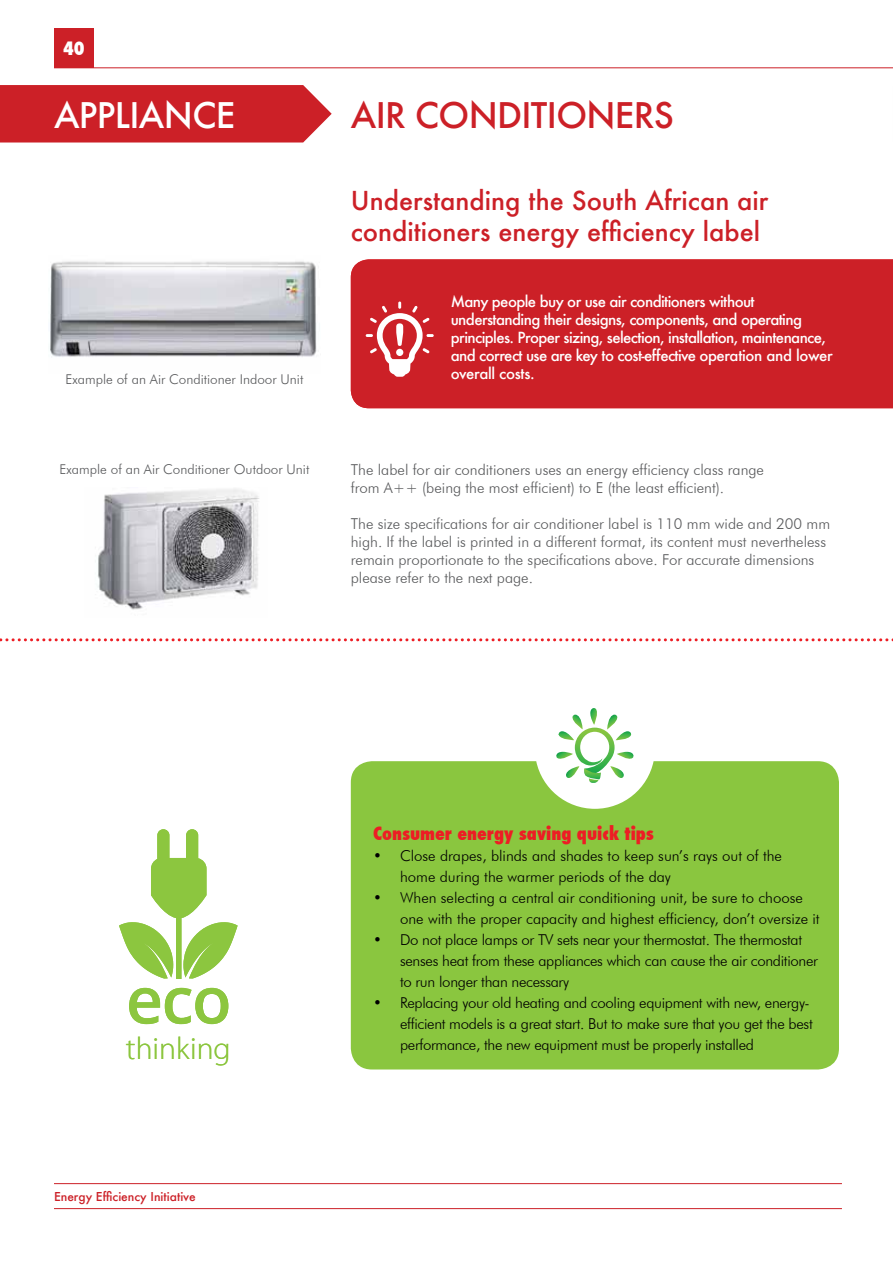
<style>
.page{position:relative;width:893px;height:1263px;background:#fff}
.page>*{position:absolute;margin:0;border:0;box-sizing:border-box;transform-origin:0 0}
.t1{font:500 34.5px "Futura";letter-spacing:-.02em;color:#cc2027}
.t2{font:500 34.5px "Futura";letter-spacing:-.02em;color:#fff}
.t3{font:300 31.5px "Myriad Pro";color:#8cc63f}
.t4{font:500 25.5px/30.6px "Futura";color:#cc2027}
.t5{font:800 condensed 18px "Futura";color:#ed1d24}
.t6{font:800 condensed 18px "Futura";color:#fff}
.t7{font:300 15px/18px "Futura BT";color:#58595b}
.t8{font:300 15px/21px "Futura BT";letter-spacing:-.02em;color:#000}
.t9{font:500 15px/18px "Futura";letter-spacing:-.04em;color:#fff}
.t10{font:300 15px/21px "Futura BT";color:#000}
.t11{font:300 13.5px "Futura BT";color:#58595b}
.t12{font:500 12px "Futura";color:#cc2027}
</style>
<div class="page">
<svg style="left:119px;top:829px;width:119px;height:150px"></svg>
<svg style="left:129px;top:988px;width:99px;height:36px"></svg>
<svg style="left:0;top:638px;width:893px;height:3px"></svg>
<div style="left:351px;top:259px;width:542px;height:149px;background:#cc2027"></div>
<svg style="left:556px;top:708px;width:78px;height:53px"></svg>
<div style="left:351px;top:761px;width:488px;height:308px;background:#8ac63f"></div>
<svg style="left:366px;top:301px;width:68px;height:76px"></svg>
<div style="left:396px;top:349px;width:7px;height:7px;background:#fff;border-radius:50%"></div>
<img style="left:50px;top:261px;width:267px;height:96px">
<img style="left:97px;top:488px;width:162px;height:122px">
<hr style="left:54px;top:1208px;width:788px;height:1px;background:#cc2027">
<hr style="left:54px;top:1183px;width:788px;height:1px;background:#cc2027">
<hr style="left:54px;top:67px;width:839px;height:1px;background:#cc2027">
<div style="left:0;top:85px;width:332px;height:57px;background:#cc2027"></div>
<div style="left:54px;top:28px;width:40px;height:40px;background:#cc2027"></div>
<p class="t6" style="left:63px;top:37px;width:23px">40</p>
<h1 class="t2" style="left:54px;top:92px;width:183px">APPLIANCE</h1>
<p class="t11" style="left:66px;top:371px;width:239px">Example of an Air Conditioner Indoor Unit</p>
<p class="t11" style="left:60px;top:461px;width:251px">Example of an Air Conditioner Outdoor Unit</p>
<h1 class="t1" style="left:351px;top:92px;width:325px">AIR CONDITIONERS</h1>
<h3 class="t4" style="left:351px;top:185px;width:419px">Understanding the South African air conditioners energy efficiency label</h3>
<p class="t9" style="left:451px;top:292px;width:383px">Many people buy or use air conditioners without understanding their designs, components, and operating principles. Proper sizing, selection, installation, maintenance, and correct use are key to cost-effective operation and lower overall costs.</p>
<p class="t7" style="left:351px;top:460px;width:415px">The label for air conditioners uses an energy efficiency class range from A++ (being the most efficient) to E (the least efficient).</p>
<p class="t7" style="left:351px;top:514px;width:481px">The size specifications for air conditioner label is 110 mm wide and 200 mm high. If the label is printed in a different format, its content must nevertheless remain proportionate to the specifications above. For accurate dimensions please refer to the next page.</p>
<h2 class="t3" style="left:126px;top:1031px;width:106px">thinking</h2>
<p class="t12" style="left:54px;top:1188px;width:143px">Energy Efficiency Initiative</p>
<p class="t5" style="left:373px;top:821px;width:282px">Consumer energy saving quick tips</p>
<p class="t10" style="left:400px;top:845px;width:384px;text-indent:-27px">• Close drapes, blinds and shades to keep sun’s rays out of the home during the warmer periods of the day</p>
<p class="t10" style="left:400px;top:887px;width:421px;text-indent:-27px">• When selecting a central air conditioning unit, be sure to choose one with the proper capacity and highest efficiency, don’t oversize it</p>
<p class="t8" style="left:400px;top:929px;width:419px;text-indent:-27px">• Do not place lamps or TV sets near your thermostat. The thermostat senses heat from these appliances which can cause the air conditioner to run longer than necessary</p>
<p class="t8" style="left:400px;top:992px;width:414px;text-indent:-27px">• Replacing your old heating and cooling equipment with new, energy&shy;efficient models is a great start. But to make sure that you get the best performance, the new equipment must be properly installed</p>
</div>
